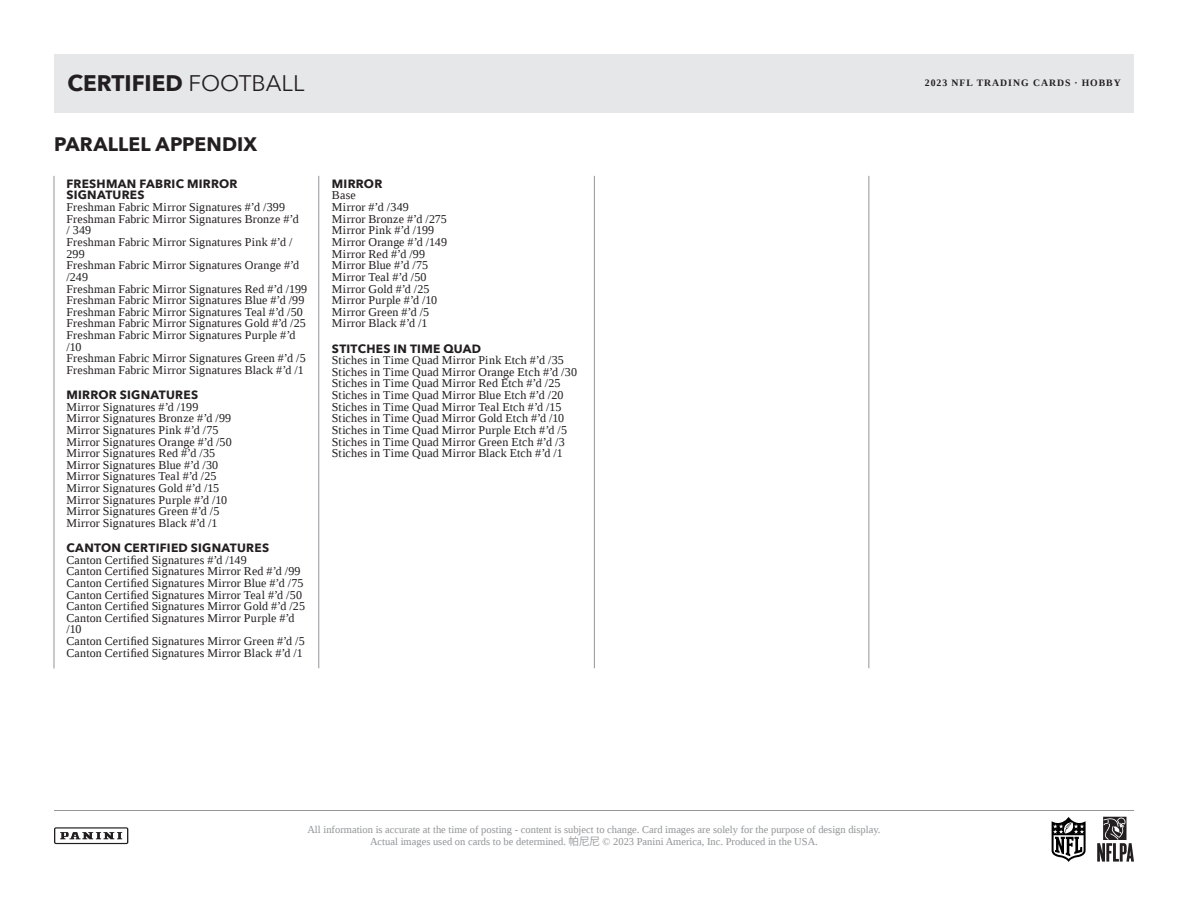
<style>
.page{position:relative;width:1188px;height:918px;background:#fff}
.page>*{position:absolute;margin:0;border:0;box-sizing:border-box;transform-origin:0 0}
.t1{font:700 22.5px "Avenir Next";color:#231f20}
.t2{font:700 19.5px "Avenir Next";letter-spacing:.005em;color:#231f20}
.t3{font:12px/11.7px "Liberation Serif";letter-spacing:.02em;color:#231f20}
.t4{font:700 12px/11.7px "Avenir Next";letter-spacing:.02em;color:#231f20}
.t5{font:10.5px/12.6px "Liberation Serif";color:#939598;text-align:center}
.t6{font:700 9.75px "Liberation Serif";letter-spacing:.1em;color:#231f20}
.s1{font-weight:400}
.s2{font-family:"Koz Go Pr 6 N"}
</style>
<div class="page">
<hr style="left:54px;top:810px;width:1080px;height:1px;background:#939598">
<svg style="left:54px;top:827px;width:74px;height:17px"></svg>
<svg style="left:1097px;top:817px;width:37px;height:45px"></svg>
<svg style="left:1051px;top:817px;width:35px;height:45px"></svg>
<div style="left:54px;top:54px;width:1080px;height:58px;background:#e6e7e9"></div>
<hr style="left:594px;top:176px;width:1px;height:492px;background:#939598">
<hr style="left:868px;top:176px;width:1px;height:492px;background:#939598">
<hr style="left:318px;top:176px;width:1px;height:492px;background:#939598">
<hr style="left:54px;top:176px;width:1px;height:493px;background:#939598">
<p class="t1" style="left:68px;top:64px;width:239px">CERTIFIED <span class="s1">FOOTBALL</span></p>
<p class="t6" style="left:925px;top:77px;width:198px">2023 NFL TRADING CARDS · HOBBY</p>
<p class="t2" style="left:54px;top:128px;width:205px">PARALLEL APPENDIX</p>
<p class="t4" style="left:66px;top:178px;width:173px">FRESHMAN FABRIC MIRROR<br>SIGNATURES</p>
<p class="t3" style="left:66px;top:201px;width:242px">Freshman Fabric Mirror Signatures #’d /399<br>Freshman Fabric Mirror Signatures Bronze #’d<br>/ 349<br>Freshman Fabric Mirror Signatures Pink #’d / 299<br>Freshman Fabric Mirror Signatures Orange #’d /249<br>Freshman Fabric Mirror Signatures Red #’d /199<br>Freshman Fabric Mirror Signatures Blue #’d /99<br>Freshman Fabric Mirror Signatures Teal #’d /50<br>Freshman Fabric Mirror Signatures Gold #’d /25<br>Freshman Fabric Mirror Signatures Purple #’d /10<br>Freshman Fabric Mirror Signatures Green #’d /5<br>Freshman Fabric Mirror Signatures Black #’d /1</p>
<p class="t4" style="left:66px;top:389px;width:133px">MIRROR SIGNATURES</p>
<p class="t3" style="left:66px;top:401px;width:167px">Mirror Signatures #’d /199<br>Mirror Signatures Bronze #’d /99<br>Mirror Signatures Pink #’d /75<br>Mirror Signatures Orange #’d /50<br>Mirror Signatures Red #’d /35<br>Mirror Signatures Blue #’d /30<br>Mirror Signatures Teal #’d /25<br>Mirror Signatures Gold #’d /15<br>Mirror Signatures Purple #’d /10<br>Mirror Signatures Green #’d /5<br>Mirror Signatures Black #’d /1</p>
<p class="t4" style="left:66px;top:542px;width:204px">CANTON CERTIFIED SIGNATURES</p>
<p class="t3" style="left:66px;top:554px;width:240px">Canton Certified Signatures #’d /149<br>Canton Certified Signatures Mirror Red #’d /99<br>Canton Certified Signatures Mirror Blue #’d /75<br>Canton Certified Signatures Mirror Teal #’d /50<br>Canton Certified Signatures Mirror Gold #’d /25<br>Canton Certified Signatures Mirror Purple #’d /10<br>Canton Certified Signatures Mirror Green #’d /5<br>Canton Certified Signatures Mirror Black #’d /1</p>
<p class="t4" style="left:332px;top:178px;width:52px">MIRROR</p>
<p class="t3" style="left:332px;top:190px;width:25px">Base</p>
<p class="t3" style="left:332px;top:201px;width:78px">Mirror #’d /349</p>
<p class="t3" style="left:332px;top:213px;width:117px">Mirror Bronze #’d /275</p>
<p class="t3" style="left:332px;top:224px;width:104px">Mirror Pink #’d /199</p>
<p class="t3" style="left:332px;top:236px;width:117px">Mirror Orange #’d /149</p>
<p class="t3" style="left:332px;top:248px;width:95px">Mirror Red #’d /99</p>
<p class="t3" style="left:332px;top:259px;width:98px">Mirror Blue #’d /75</p>
<p class="t3" style="left:332px;top:271px;width:96px">Mirror Teal #’d /50</p>
<p class="t3" style="left:332px;top:283px;width:99px">Mirror Gold #’d /25</p>
<p class="t3" style="left:332px;top:294px;width:107px">Mirror Purple #’d /10</p>
<p class="t3" style="left:332px;top:306px;width:99px">Mirror Green #’d /5</p>
<p class="t3" style="left:332px;top:317px;width:97px">Mirror Black #’d /1</p>
<p class="t4" style="left:332px;top:342px;width:151px">STITCHES IN TIME QUAD</p>
<p class="t3" style="left:332px;top:354px;width:233px">Stiches in Time Quad Mirror Pink Etch #’d /35</p>
<p class="t3" style="left:332px;top:366px;width:247px">Stiches in Time Quad Mirror Orange Etch #’d /30</p>
<p class="t3" style="left:332px;top:377px;width:230px">Stiches in Time Quad Mirror Red Etch #’d /25</p>
<p class="t3" style="left:332px;top:389px;width:233px">Stiches in Time Quad Mirror Blue Etch #’d /20</p>
<p class="t3" style="left:332px;top:401px;width:231px">Stiches in Time Quad Mirror Teal Etch #’d /15</p>
<p class="t3" style="left:332px;top:412px;width:234px">Stiches in Time Quad Mirror Gold Etch #’d /10</p>
<p class="t3" style="left:332px;top:424px;width:237px">Stiches in Time Quad Mirror Purple Etch #’d /5</p>
<p class="t3" style="left:332px;top:436px;width:234px">Stiches in Time Quad Mirror Green Etch #’d /3</p>
<p class="t3" style="left:332px;top:447px;width:232px">Stiches in Time Quad Mirror Black Etch #’d /1</p>
<p class="t5" style="left:307px;top:823px;width:575px">All information is accurate at the time of posting - content is subject to change. Card images are solely for the purpose of design display.<br>Actual images used on cards to be determined. <span class="s2">帕尼尼</span> © 2023 Panini America, Inc. Produced in the USA.</p>
</div>
